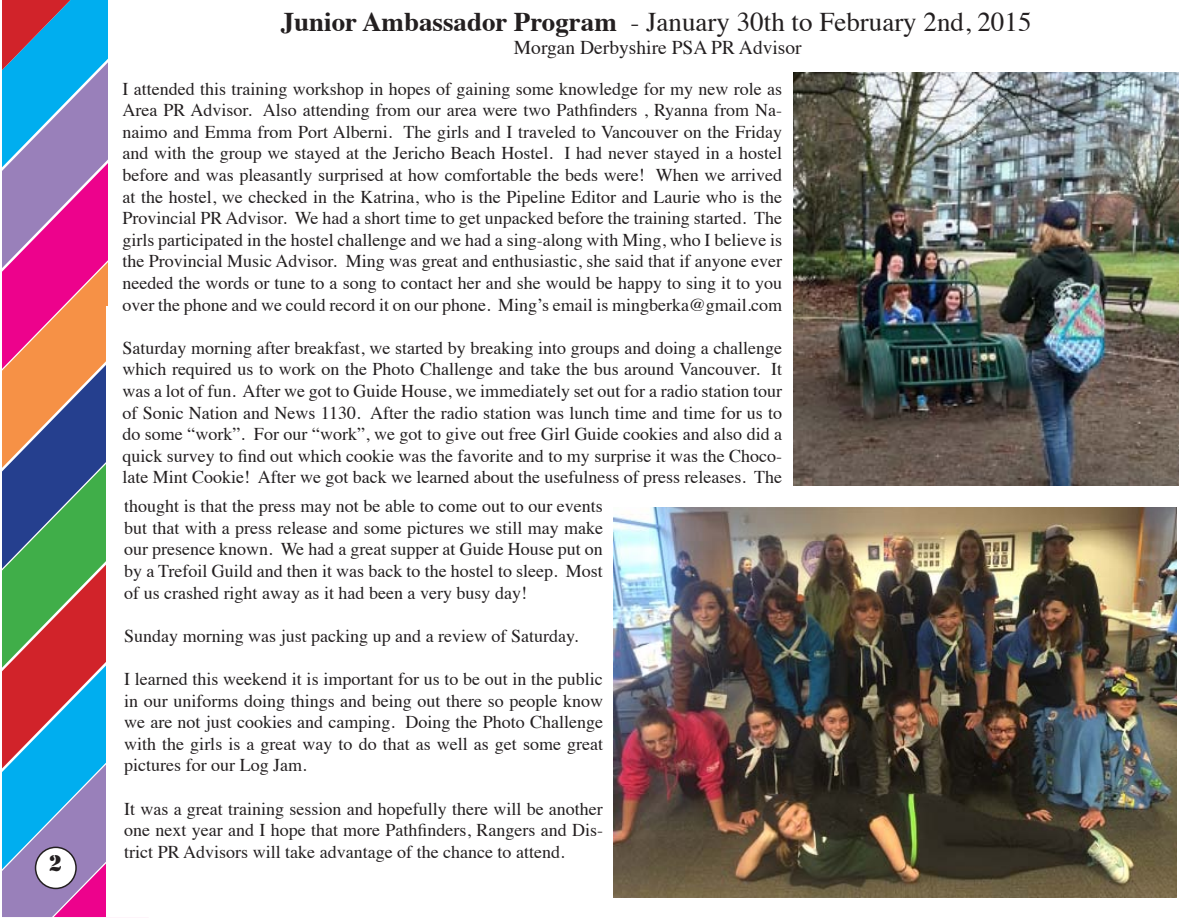
<style>
.page{position:relative;width:1188px;height:918px;background:#fff}
.page>*{position:absolute;margin:0;border:0;box-sizing:border-box;transform-origin:0 0}
.t1{font:36px "Times";color:#231f20}
.t2{font:27px "Times";color:#231f20}
.t3{font:21px "Stencil Std";color:#231f20}
.t4{font:19.5px "Times";color:#231f20}
.t5{font:18px/21.6px "Times";color:#231f20;text-align:justify}
.s1{font-weight:700}
</style>
<div class="page">
<svg style="left:2px;top:571px;width:104px;height:44px;fill:#40ae49"></svg>
<svg style="left:2px;top:371px;width:104px;height:200px"></svg>
<svg style="left:2px;top:871px;width:104px;height:46px;fill:#9980ba"></svg>
<svg style="left:2px;top:615px;width:104px;height:256px"></svg>
<svg style="left:2px;top:169px;width:106px;height:202px"></svg>
<svg style="left:2px;top:0;width:106px;height:169px"></svg>
<div style="left:106px;top:307px;width:49px;height:610px;background:#fff"></div>
<div style="left:36px;top:847px;width:40px;height:41px;background:#fff;border-radius:50%"></div>
<div style="left:35px;top:847px;width:42px;height:42px;border:2px solid #231f20;border-radius:50%"></div>
<img style="left:614px;top:508px;width:562px;height:389px">
<img style="left:794px;top:72px;width:385px;height:414px">
<img style="left:793px;top:72px;width:171px;height:132px">
<p class="t3" style="left:49px;top:850px;width:15px">2</p>
<p class="t2" style="left:281px;top:-3px;width:752px"><span class="s1">Junior Ambassador Program</span> - January 30th to February 2nd, 2015</p>
<p class="t4" style="left:514px;top:30px;width:289px">Morgan Derbyshire PSA PR Advisor</p>
<p class="t5" style="left:122px;top:76px;width:661px">I attended this training workshop in hopes of gaining some knowledge for my new role as Area PR Advisor. Also attending from our area were two Pathfinders , Ryanna from Na&shy;naimo and Emma from Port Alberni. The girls and I traveled to Vancouver on the Friday and with the group we stayed at the Jericho Beach Hostel. I had never stayed in a hostel before and was pleasantly surprised at how comfortable the beds were! When we arrived at the hostel, we checked in the Katrina, who is the Pipeline Editor and Laurie who is the Provincial PR Advisor. We had a short time to get unpacked before the training started. The girls participated in the hostel challenge and we had a sing-along with Ming, who I believe is the Provincial Music Advisor. Ming was great and enthusiastic, she said that if anyone ever needed the words or tune to a song to contact her and she would be happy to sing it to you over the phone and we could record it on our phone. Ming’s email is mingberka@gmail.com</p>
<p class="t5" style="left:122px;top:335px;width:661px">Saturday morning after breakfast, we started by breaking into groups and doing a challenge which required us to work on the Photo Challenge and take the bus around Vancouver. It was a lot of fun. After we got to Guide House, we immediately set out for a radio station tour of Sonic Nation and News 1130. After the radio station was lunch time and time for us to do some “work”. For our “work”, we got to give out free Girl Guide cookies and also did a quick survey to find out which cookie was the favorite and to my surprise it was the Choco&shy;late Mint Cookie! After we got back we learned about the usefulness of press releases. The</p>
<h1 class="t1" style="left:310px;top:227px;width:617px">Girl Guides of Canada Pacific Shores Area</h1>
<p class="t5" style="left:124px;top:494px;width:480px">thought is that the press may not be able to come out to our events but that with a press release and some pictures we still may make our presence known. We had a great supper at Guide House put on by a Trefoil Guild and then it was back to the hostel to sleep. Most of us crashed right away as it had been a very busy day!</p>
<p class="t5" style="left:124px;top:623px;width:456px">Sunday morning was just packing up and a review of Saturday.</p>
<p class="t5" style="left:124px;top:667px;width:480px">I learned this weekend it is important for us to be out in the public in our uniforms doing things and being out there so people know we are not just cookies and camping. Doing the Photo Challenge with the girls is a great way to do that as well as get some great pictures for our Log Jam.</p>
<p class="t5" style="left:124px;top:796px;width:480px">It was a great training session and hopefully there will be another one next year and I hope that more Pathfinders, Rangers and Dis&shy;trict PR Advisors will take advantage of the chance to attend.</p>
</div>
